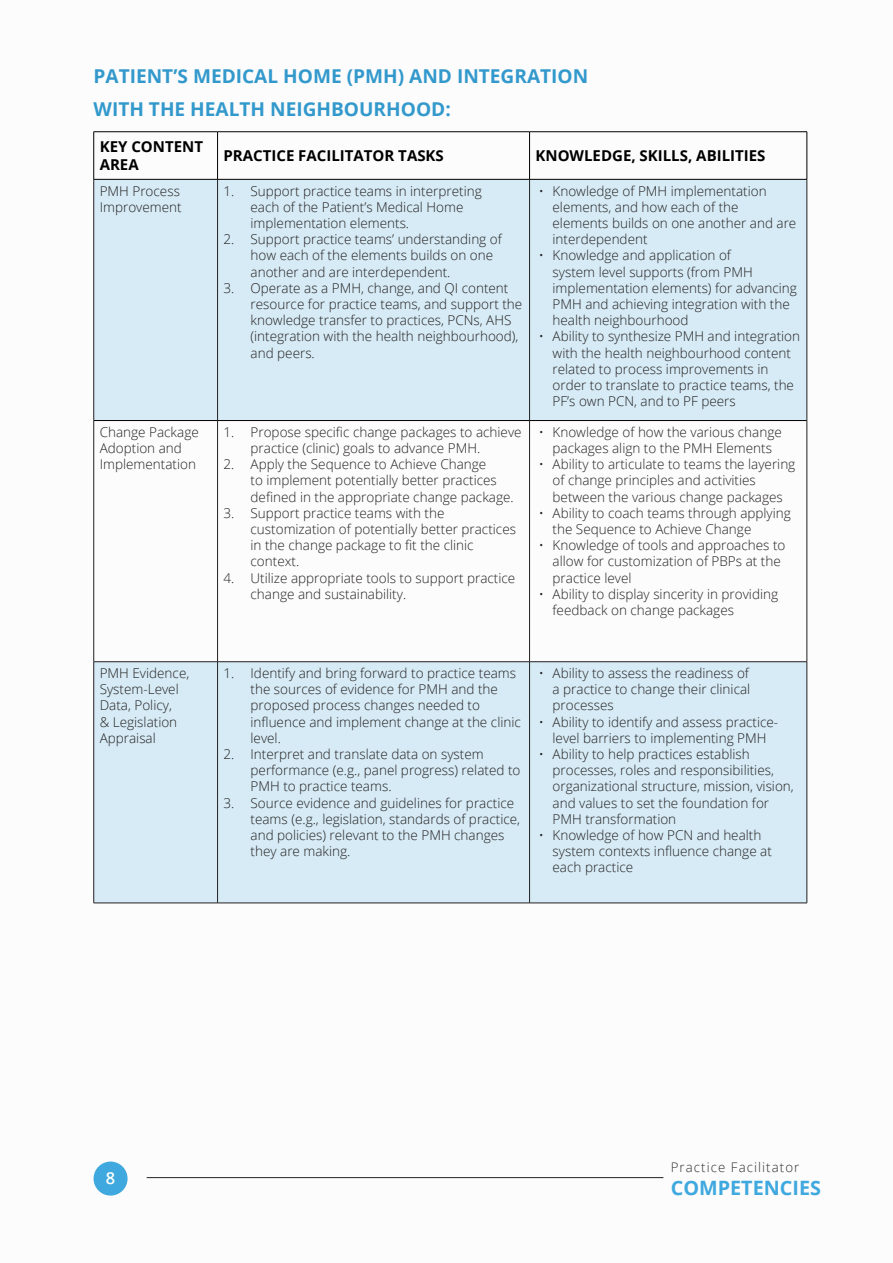
<style>
.page{position:relative;width:893px;height:1263px;background:#fff}
.page>*{position:absolute;margin:0;border:0;box-sizing:border-box;transform-origin:0 0}
.t1{font:700 19.8px "Open Sans";color:#3fa8de}
.t2{font:700 19.05px "Open Sans";color:#39c}
.t3{font:600 16.5px "Open Sans";color:#fff}
.t4{font:700 15px/18px "Open Sans";color:#000}
.t5{font:300 13.5px/16.2px "Open Sans";color:#231f20}
.t6{font:300 13.2px "Open Sans";letter-spacing:.08em;color:#312f30}
</style>
<div class="page">
<svg style="left:94px;top:180px;width:713px;height:723px;fill:#d6ebf5"></svg>
<hr style="left:93px;top:180px;width:1px;height:240px;background:#231f20">
<hr style="left:217px;top:180px;width:1px;height:240px;background:#231f20">
<hr style="left:529px;top:180px;width:1px;height:240px;background:#231f20">
<hr style="left:807px;top:180px;width:1px;height:240px;background:#231f20">
<hr style="left:93px;top:420px;width:1px;height:241px;background:#231f20">
<hr style="left:217px;top:421px;width:1px;height:240px;background:#231f20">
<hr style="left:529px;top:421px;width:1px;height:240px;background:#231f20">
<hr style="left:807px;top:420px;width:1px;height:241px;background:#231f20">
<hr style="left:217px;top:662px;width:1px;height:241px;background:#231f20">
<hr style="left:529px;top:662px;width:1px;height:241px;background:#231f20">
<hr style="left:94px;top:131px;width:124px;height:1px;background:#000">
<hr style="left:93px;top:132px;width:1px;height:47px;background:#000">
<hr style="left:218px;top:131px;width:312px;height:1px;background:#000">
<hr style="left:217px;top:132px;width:1px;height:47px;background:#000">
<hr style="left:530px;top:131px;width:277px;height:1px;background:#000">
<hr style="left:529px;top:132px;width:1px;height:47px;background:#000">
<hr style="left:807px;top:132px;width:1px;height:47px;background:#000">
<hr style="left:94px;top:179px;width:124px;height:1px;background:#000">
<hr style="left:218px;top:179px;width:312px;height:1px;background:#000">
<hr style="left:530px;top:179px;width:277px;height:1px;background:#000">
<hr style="left:94px;top:420px;width:124px;height:1px;background:#000">
<hr style="left:218px;top:420px;width:312px;height:1px;background:#000">
<hr style="left:530px;top:420px;width:277px;height:1px;background:#000">
<hr style="left:94px;top:661px;width:124px;height:1px;background:#231f20">
<hr style="left:93px;top:662px;width:1px;height:241px;background:#231f20">
<hr style="left:218px;top:661px;width:312px;height:1px;background:#231f20">
<hr style="left:530px;top:661px;width:277px;height:1px;background:#231f20">
<hr style="left:807px;top:662px;width:1px;height:241px;background:#231f20">
<hr style="left:94px;top:903px;width:124px;height:1px;background:#231f20">
<hr style="left:218px;top:903px;width:312px;height:1px;background:#231f20">
<hr style="left:530px;top:903px;width:277px;height:1px;background:#231f20">
<hr style="left:147px;top:1177px;width:516px;height:1px;background:#231f20">
<div style="left:94px;top:1161px;width:34px;height:34px;background:#3fa8de;border-radius:50%"></div>
<p class="t2" style="left:94px;top:62px;width:496px">PATIENT’S MEDICAL HOME (PMH) AND INTEGRATION</p>
<p class="t2" style="left:94px;top:95px;width:359px">WITH THE HEALTH NEIGHBOURHOOD:</p>
<p class="t4" style="left:100px;top:137px;width:105px">KEY CONTENT<br>AREA</p>
<p class="t4" style="left:224px;top:146px;width:222px">PRACTICE FACILITATOR TASKS</p>
<p class="t4" style="left:536px;top:146px;width:231px">KNOWLEDGE, SKILLS, ABILITIES</p>
<p class="t5" style="left:100px;top:182px;width:83px">PMH Process<br>Improvement</p>
<p class="t5" style="left:251px;top:182px;width:233px;text-indent:-27px">11. Support practice teams in interpreting each of the Patient’s Medical Home implementation elements.</p>
<p class="t5" style="left:251px;top:231px;width:253px;text-indent:-27px">22. Support practice teams’ understanding of how each of the elements builds on one another and are interdependent.</p>
<p class="t5" style="left:251px;top:279px;width:273px;text-indent:-27px">33. Operate as a PMH, change, and QI content resource for practice teams, and support the knowledge transfer to practices, PCNs, AHS (integration with the health neighbourhood), and peers.</p>
<p class="t5" style="left:553px;top:182px;width:245px;text-indent:-14px">• Knowledge of PMH implementation elements, and how each of the elements builds on one another and are interdependent</p>
<p class="t5" style="left:553px;top:247px;width:246px;text-indent:-14px">• Knowledge and application of<br>system level supports (from PMH implementation elements) for advancing PMH and achieving integration with the health neighbourhood</p>
<p class="t5" style="left:553px;top:328px;width:249px;text-indent:-14px">• Ability to synthesize PMH and integration with the health neighbourhood content related to process improvements in order to translate to practice teams, the PF’s own PCN, and to PF peers</p>
<p class="t5" style="left:100px;top:423px;width:101px">Change Package<br>Adoption and<br>Implementation</p>
<p class="t5" style="left:251px;top:423px;width:273px;text-indent:-27px">11. Propose specific change packages to achieve practice (clinic) goals to advance PMH.</p>
<p class="t5" style="left:251px;top:456px;width:265px;text-indent:-27px">22. Apply the Sequence to Achieve Change<br>to implement potentially better practices defined in the appropriate change package.</p>
<p class="t5" style="left:251px;top:504px;width:267px;text-indent:-27px">33. Support practice teams with the customization of potentially better practices in the change package to fit the clinic context.</p>
<p class="t5" style="left:251px;top:569px;width:266px;text-indent:-27px">44. Utilize appropriate tools to support practice change and sustainability.</p>
<p class="t5" style="left:539px;top:423px;width:244px;text-align:center">• Knowledge of how the various change packages align to the PMH Elements</p>
<p class="t5" style="left:553px;top:456px;width:244px;text-indent:-14px">• Ability to articulate to teams the layering of change principles and activities between the various change packages</p>
<p class="t5" style="left:553px;top:504px;width:240px;text-indent:-14px">• Ability to coach teams through applying the Sequence to Achieve Change</p>
<p class="t5" style="left:553px;top:537px;width:234px;text-indent:-14px">• Knowledge of tools and approaches to allow for customization of PBPs at the practice level</p>
<p class="t5" style="left:553px;top:585px;width:227px;text-indent:-14px">• Ability to display sincerity in providing feedback on change packages</p>
<p class="t5" style="left:100px;top:665px;width:91px">PMH Evidence,<br>System-Level<br>Data, Policy,<br>&amp; Legislation<br>Appraisal</p>
<p class="t5" style="left:251px;top:665px;width:272px;text-indent:-27px">11. Identify and bring forward to practice teams the sources of evidence for PMH and the proposed process changes needed to influence and implement change at the clinic level.</p>
<p class="t5" style="left:251px;top:746px;width:271px;text-indent:-27px">22. Interpret and translate data on system performance (e.g., panel progress) related to<br>PMH to practice teams.</p>
<p class="t5" style="left:251px;top:794px;width:271px;text-indent:-27px">33. Source evidence and guidelines for practice teams (e.g., legislation, standards of practice, and policies) relevant to the PMH changes they are making.</p>
<p class="t5" style="left:553px;top:665px;width:199px;text-align:justify;text-indent:-14px">• Ability to assess the readiness of a practice to change their clinical processes</p>
<p class="t5" style="left:539px;top:713px;width:241px;text-align:center">• Ability to identify and assess practice&shy;level barriers to implementing PMH</p>
<p class="t5" style="left:553px;top:746px;width:243px;text-indent:-14px">• Ability to help practices establish processes, roles and responsibilities, organizational structure, mission, vision, and values to set the foundation for PMH transformation</p>
<p class="t5" style="left:553px;top:827px;width:221px;text-indent:-14px">• Knowledge of how PCN and health system contexts influence change at each practice</p>
<p class="t3" style="left:106px;top:1166px;width:11px">8</p>
<p class="t6" style="left:671px;top:1158px;width:130px">Practice Facilitator</p>
<h1 class="t1" style="left:671px;top:1174px;width:152px">COMPETENCIES</h1>
</div>
